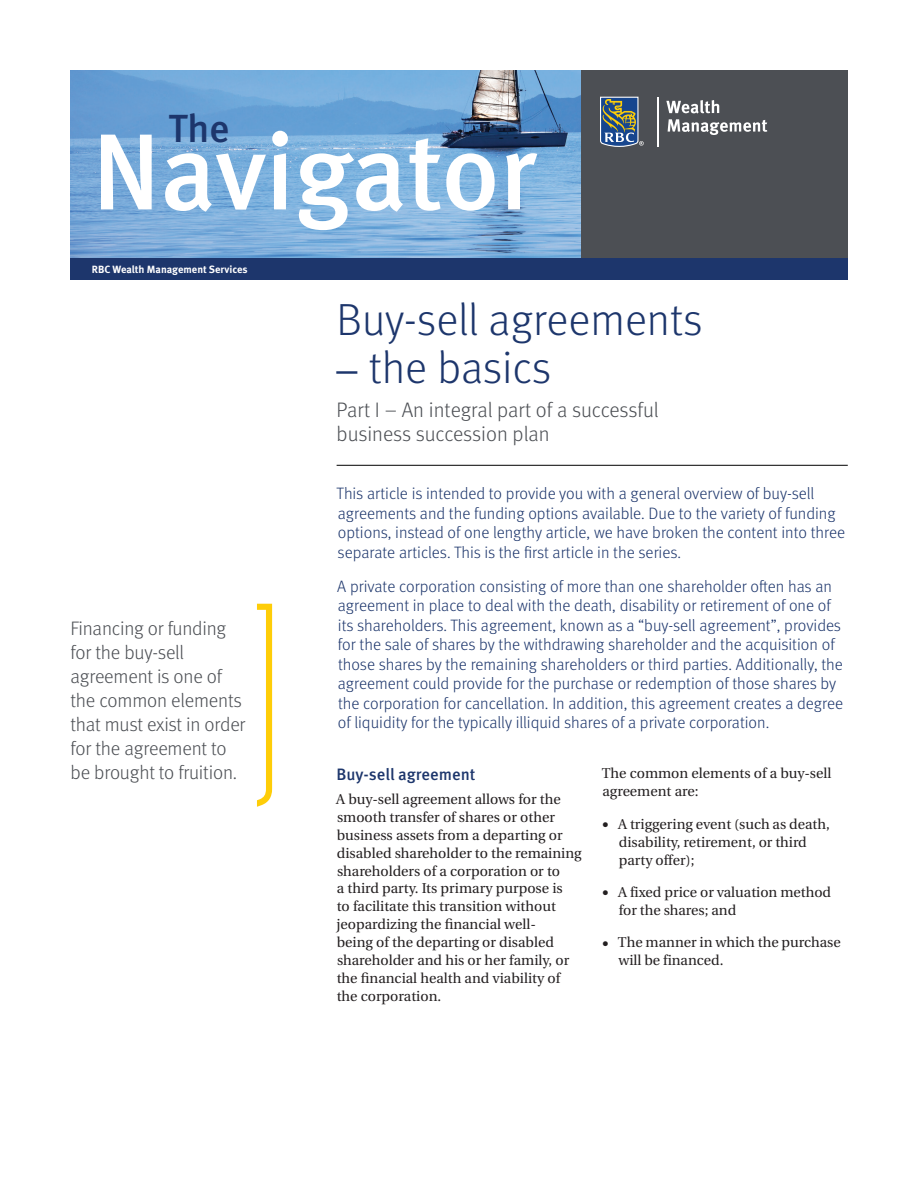
<style>
.page{position:relative;width:918px;height:1188px;background:#fff}
.page>*{position:absolute;margin:0;border:0;box-sizing:border-box;transform-origin:0 0}
.t1{font:500 108px "Meta OT";letter-spacing:-.015em;color:#fff}
.t2{font:300 45px "Meta OT";color:#1d366c}
.t3{font:500 39.3px "Meta OT";color:#1d366c}
.t4{font:300 21px/24px "Meta OT";letter-spacing:-.005em;color:#4c4f54}
.t5{font:300 19.5px/24px "Meta OT";letter-spacing:-.01em;color:#4c4f54}
.t6{font:300 16.5px/19.5px "Meta OT";color:#1d366c}
.t7{font:500 16.5px "Meta OT";color:#1d366c}
.t8{font:14.25px/18px "Utopia";color:#231f20}
.t9{font:700 10.5px "Meta OT";color:#fff}
.s1{font-family:"Utopia Regular SC";font-weight:400;font-size:42px}
</style>
<div class="page">
<img style="left:70px;top:70px;width:511px;height:188px">
<hr style="left:337px;top:465px;width:511px;height:1px;background:#000">
<div style="left:581px;top:70px;width:267px;height:209px;background:#4c4f54"></div>
<div style="left:70px;top:258px;width:778px;height:22px;background:#1d366c"></div>
<svg style="left:600px;top:97px;width:44px;height:50px"></svg>
<hr style="left:657px;top:97px;width:1px;height:49px;background:#fff">
<svg style="left:666px;top:100px;width:101px;height:35px"></svg>
<svg style="left:257px;top:604px;width:15px;height:203px"></svg>
<h3 class="t3" style="left:168px;top:104px;width:63px">The</h3>
<h1 class="t1" style="left:92px;top:105px;width:446px">Navigator</h1>
<p class="t9" style="left:92px;top:263px;width:157px">RBC Wealth Management Services</p>
<p class="t5" style="left:70px;top:617px;width:177px">Financing or funding for the buy-sell agreement is one of the common elements that must exist in order for the agreement to be brought to fruition.</p>
<h2 class="t2" style="left:337px;top:293px;width:368px">Buy-sell agreements</h2>
<h2 class="t2" style="left:337px;top:341px;width:216px"><span class="s1">–</span> the basics</h2>
<p class="t4" style="left:337px;top:398px;width:324px">Part I – An integral part of a successful business succession plan</p>
<p class="t6" style="left:337px;top:484px;width:510px">This article is intended to provide you with a general overview of buy-sell agreements and the funding options available. Due to the variety of funding options, instead of one lengthy article, we have broken the content into three separate articles. This is the first article in the series.</p>
<p class="t6" style="left:337px;top:576px;width:507px">A private corporation consisting of more than one shareholder often has an agreement in place to deal with the death, disability or retirement of one of its shareholders. This agreement, known as a “buy-sell agreement”, provides for the sale of shares by the withdrawing shareholder and the acquisition of those shares by the remaining shareholders or third parties. Additionally, the agreement could provide for the purchase or redemption of those shares by the corporation for cancellation. In addition, this agreement creates a degree of liquidity for the typically illiquid shares of a private corporation.</p>
<p class="t7" style="left:337px;top:764px;width:140px">Buy-sell agreement</p>
<p class="t8" style="left:336px;top:790px;width:247px">A buy-sell agreement allows for the smooth transfer of shares or other business assets from a departing or disabled shareholder to the remaining shareholders of a corporation or to<br>a third party. Its primary purpose is<br>to facilitate this transition without jeopardizing the financial well-<br>being of the departing or disabled shareholder and his or her family, or the financial health and viability of the corporation.</p>
<p class="t8" style="left:602px;top:765px;width:231px">The common elements of a buy-sell agreement are:</p>
<p class="t8" style="left:619px;top:815px;width:213px;text-indent:-16px">● A triggering event (such as death, disability, retirement, or third party offer);</p>
<p class="t8" style="left:619px;top:883px;width:214px;text-indent:-16px">● A fixed price or valuation method for the shares; and</p>
<p class="t8" style="left:618px;top:934px;width:224px;text-indent:-16px">● The manner in which the purchase will be financed.</p>
</div>
